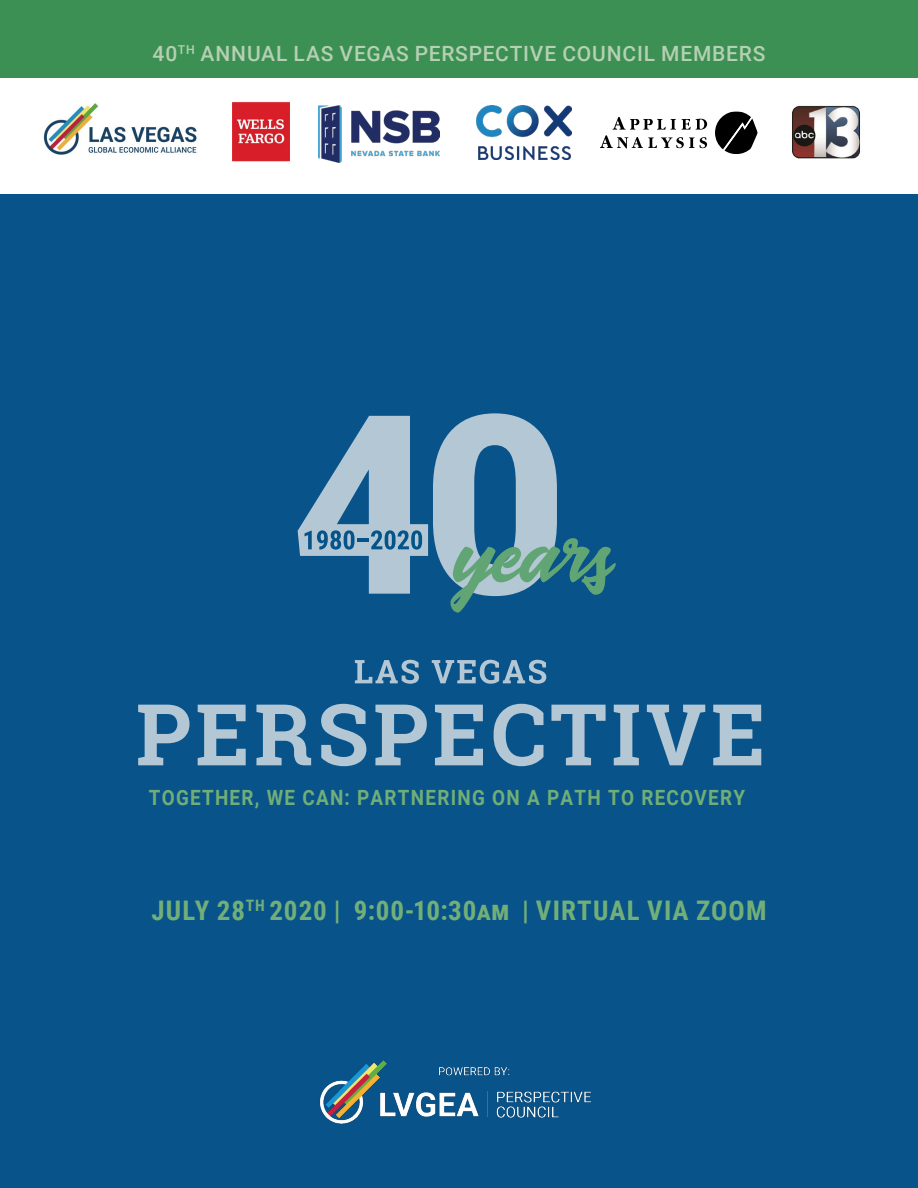
<style>
.page{position:relative;width:918px;height:1188px;background:#fff}
.page>*{position:absolute;margin:0;border:0;box-sizing:border-box;transform-origin:0 0}
.t1{font:700 27px "Roboto Condensed";letter-spacing:.04em;color:#72af78}
.t2{font:500 21px "Roboto";letter-spacing:.035em;color:#b5d0b3}
.t3{font:700 21px "Roboto";letter-spacing:.065em;color:#71ae77;scale:.9 1}
</style>
<div class="page">
<div style="left:0;top:194px;width:918px;height:994px;background:#08538a"></div>
<img style="left:319px;top:1060px;width:272px;height:64px">
<img style="left:43px;top:103px;width:154px;height:52px">
<img style="left:232px;top:102px;width:58px;height:59px">
<img style="left:792px;top:105px;width:68px;height:54px">
<svg style="left:715px;top:111px;width:43px;height:43px"></svg>
<svg style="left:600px;top:117px;width:107px;height:32px"></svg>
<img style="left:477px;top:106px;width:95px;height:54px">
<div style="left:1px;top:0;width:917px;height:78px;background:#3c9053"></div>
<svg style="left:298px;top:413px;width:318px;height:200px"></svg>
<svg style="left:355px;top:660px;width:64px;height:24px"></svg>
<svg style="left:432px;top:660px;width:114px;height:24px"></svg>
<svg style="left:138px;top:705px;width:52px;height:60px"></svg>
<svg style="left:198px;top:705px;width:48px;height:60px"></svg>
<svg style="left:256px;top:705px;width:55px;height:60px"></svg>
<svg style="left:321px;top:704px;width:45px;height:62px"></svg>
<svg style="left:375px;top:705px;width:52px;height:60px"></svg>
<svg style="left:435px;top:705px;width:48px;height:60px"></svg>
<svg style="left:494px;top:704px;width:49px;height:62px"></svg>
<svg style="left:551px;top:705px;width:55px;height:60px"></svg>
<svg style="left:614px;top:705px;width:25px;height:60px"></svg>
<svg style="left:647px;top:705px;width:58px;height:60px"></svg>
<svg style="left:713px;top:705px;width:48px;height:60px"></svg>
<img style="left:318px;top:106px;width:122px;height:57px">
<p class="t2" style="left:153px;top:39px;width:614px">40<sup>TH</sup> ANNUAL LAS VEGAS PERSPECTIVE COUNCIL MEMBERS</p>
<p class="t3" style="left:149px;top:783px;width:664px">TOGETHER, WE CAN: PARTNERING ON A PATH TO RECOVERY</p>
<p class="t1" style="left:151px;top:892px;width:617px">JULY 28<sup>TH</sup> 2020 | 9:00-10:30am | VIRTUAL VIA ZOOM</p>
</div>
